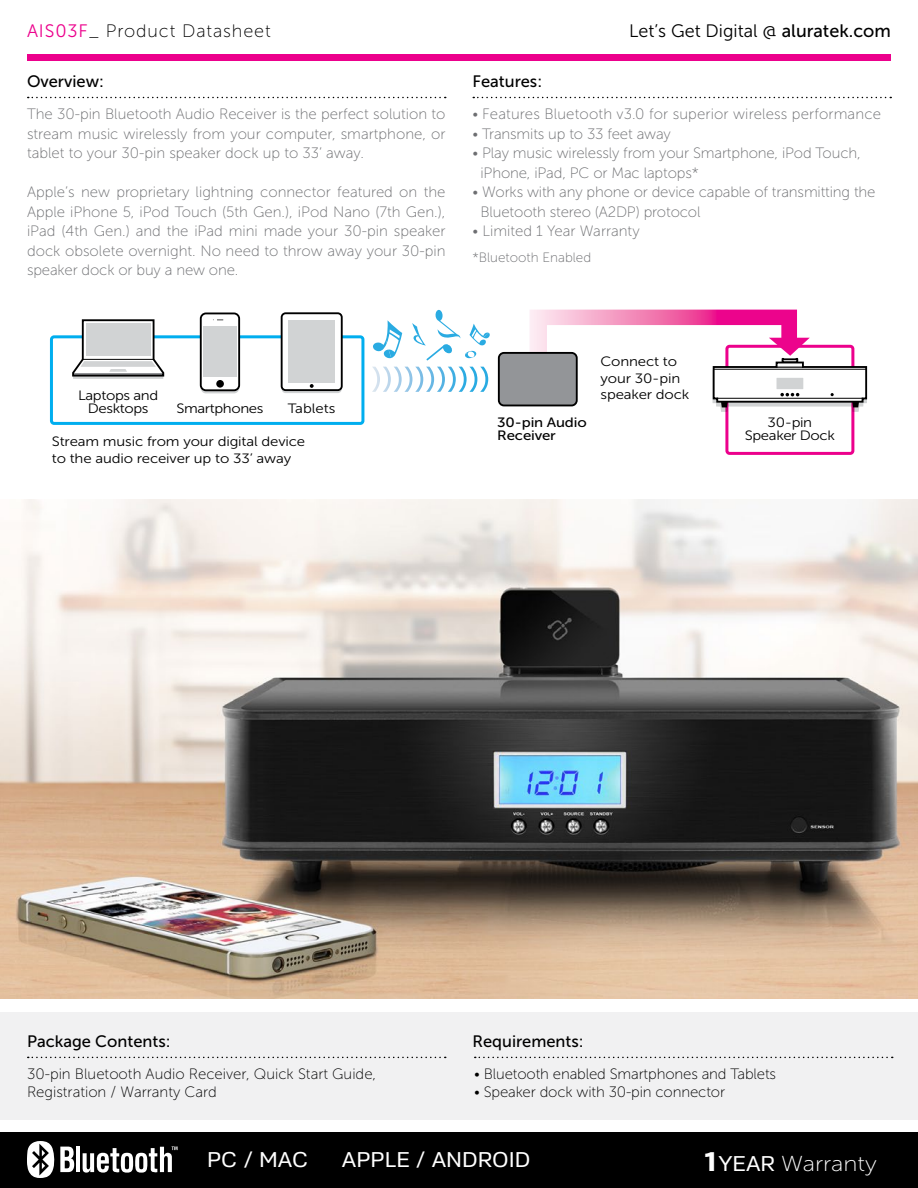
<style>
.page{position:relative;width:918px;height:1188px;background:#fff}
.page>*{position:absolute;margin:0;border:0;box-sizing:border-box;transform-origin:0 0}
.t1{font:21.6px "Crique Grotesk";color:#fff;scale:1.11 1}
.t2{font:21.6px "Museo Sans 100";color:#fff;scale:1.11 1}
.t3{font:18px "Museo Sans 300";color:#000}
.t4{font:18px "Museo Sans 100";letter-spacing:.05em;color:#000}
.t5{font:16.5px "Museo Sans 500";color:#000}
.t6{font:15px/19.5px "Museo Sans 100";letter-spacing:-.01em;color:#6d6e71}
.t7{font:15px/18px "Museo Sans 100";letter-spacing:-.01em;color:#000}
.t8{font:15px "Museo Sans 100";letter-spacing:.01em;color:#6d6e71}
.t9{font:13.5px/16.5px "Museo Sans 300";letter-spacing:-.01em;color:#000;text-align:center;scale:1.11 1}
.t10{font:13.5px/13.5px "Museo Sans 500";letter-spacing:-.01em;color:#000;scale:1.11 1}
.t11{font:13.5px "Museo Sans 100";color:#6d6e71}
.s1{font-family:"Museo Sans 300";color:#ec008c}
.s2{font-family:"Museo Sans 500"}
.s3{font-family:"Crique Grotesk";font-weight:700;font-size:28.35px}
.s4{font-family:"Crique Grotesk"}
</style>
<div class="page">
<div style="left:0;top:1132px;width:918px;height:56px;background:#000"></div>
<div style="left:0;top:1012px;width:918px;height:108px;background:#f1f1f2"></div>
<svg style="left:28px;top:1057px;width:418px;height:1px"></svg>
<svg style="left:475px;top:1057px;width:418px;height:1px"></svg>
<hr style="left:76px;top:1147px;width:4px;height:25px;background:#fff">
<svg style="left:83px;top:1146px;width:95px;height:27px"></svg>
<svg style="left:27px;top:1141px;width:47px;height:37px"></svg>
<svg style="left:28px;top:97px;width:418px;height:1px"></svg>
<svg style="left:473px;top:97px;width:418px;height:1px"></svg>
<img style="left:0;top:500px;width:918px;height:499px">
<div style="left:725px;top:345px;width:129px;height:110px;border:3px solid #ec008c;border-radius:3px"></div>
<div style="left:50px;top:335px;width:314px;height:90px;border:3px solid #00aeef;border-radius:3px"></div>
<svg style="left:529px;top:310px;width:339px;height:102px"></svg>
<svg style="left:373px;top:320px;width:29px;height:38px"></svg>
<svg style="left:412px;top:310px;width:78px;height:50px"></svg>
<svg style="left:372px;top:367px;width:116px;height:25px"></svg>
<div style="left:499px;top:353px;width:78px;height:52px;background:#939598;border-radius:5px"></div>
<div style="left:498px;top:352px;width:80px;height:54px;border:2px solid #000;border-radius:5px"></div>
<svg style="left:71px;top:319px;width:94px;height:60px"></svg>
<svg style="left:201px;top:317px;width:38px;height:76px"></svg>
<div style="left:201px;top:313px;width:38px;height:77px;background:#fff;border-radius:5px"></div>
<div style="left:200px;top:313px;width:40px;height:78px;border:2px solid #000;border-radius:5px"></div>
<div style="left:203px;top:326px;width:34px;height:51px;background:#d1d3d4"></div>
<div style="left:216px;top:380px;width:8px;height:8px;background:#000;border-radius:50%"></div>
<svg style="left:213px;top:319px;width:10px;height:2px"></svg>
<svg style="left:282px;top:316px;width:60px;height:77px"></svg>
<div style="left:282px;top:313px;width:60px;height:77px;background:#fff;border-radius:4px"></div>
<div style="left:281px;top:312px;width:62px;height:79px;border:2px solid #000;border-radius:4px"></div>
<div style="left:288px;top:321px;width:47px;height:62px;background:#d1d3d4"></div>
<svg style="left:310px;top:384px;width:4px;height:4px"></svg>
<div style="left:27px;top:54px;width:864px;height:7px;background:#ec008c"></div>
<p class="t4" style="left:27px;top:21px;width:245px"><span class="s1">AIS03F</span>_ Product Datasheet</p>
<p class="t3" style="left:629px;top:21px;width:263px">Let’s Get Digital @ <span class="s2">aluratek.com</span></p>
<p class="t5" style="left:27px;top:72px;width:78px">Overview:</p>
<p class="t5" style="left:472px;top:72px;width:71px">Features:</p>
<p class="t6" style="left:27px;top:105px;width:420px;text-align:justify">The 30-pin Bluetooth Audio Receiver is the perfect solution to stream music wirelessly from your computer, smartphone, or tablet to your 30-pin speaker dock up to 33’ away.</p>
<p class="t6" style="left:27px;top:183px;width:420px;text-align:justify">Apple’s new proprietary lightning connector featured on the Apple iPhone 5, iPod Touch (5th Gen.), iPod Nano (7th Gen.), iPad (4th Gen.) and the iPad mini made your 30-pin speaker dock obsolete overnight. No need to throw away your 30-pin speaker dock or buy a new one.</p>
<p class="t8" style="left:472px;top:106px;width:410px">• Features Bluetooth v3.0 for superior wireless performance</p>
<p class="t6" style="left:472px;top:124px;width:200px">• Transmits up to 33 feet away</p>
<p class="t6" style="left:481px;top:144px;width:382px;text-indent:-8px">• Play music wirelessly from your Smartphone, iPod Touch, iPhone, iPad, PC or Mac laptops*</p>
<p class="t6" style="left:481px;top:183px;width:397px;text-indent:-8px">• Works with any phone or device capable of transmitting the<br>Bluetooth stereo (A2DP) protocol</p>
<p class="t6" style="left:472px;top:222px;width:169px">• Limited 1 Year Warranty</p>
<p class="t11" style="left:472px;top:250px;width:120px">*Bluetooth Enabled</p>
<p class="t9" style="left:78px;top:388px;width:74px;line-height:13.5px">Laptops and<br>Desktops</p>
<p class="t9" style="left:176px;top:401px;width:80px">Smartphones</p>
<p class="t9" style="left:288px;top:401px;width:45px">Tablets</p>
<p class="t9" style="left:52px;top:433px;width:230px;text-align:left">Stream music from your digital device to the audio receiver up to 33’ away</p>
<p class="t10" style="left:497px;top:416px;width:82px">30-pin Audio<br>Receiver</p>
<p class="t9" style="left:601px;top:354px;width:82px;text-align:left">Connect to your 30-pin speaker dock</p>
<p class="t9" style="left:745px;top:416px;width:83px;line-height:13.5px">30-pin<br>Speaker Dock</p>
<p class="t5" style="left:27px;top:1032px;width:145px">Package Contents:</p>
<p class="t5" style="left:472px;top:1032px;width:113px">Requirements:</p>
<p class="t7" style="left:27px;top:1065px;width:351px">30-pin Bluetooth Audio Receiver, Quick Start Guide,<br>Registration / Warranty Card</p>
<p class="t7" style="left:474px;top:1065px;width:304px">• Bluetooth enabled Smartphones and Tablets</p>
<p class="t7" style="left:474px;top:1083px;width:253px">• Speaker dock with 30-pin connector</p>
<h1 class="t1" style="left:207px;top:1148px;width:93px">PC / MAC</h1>
<h1 class="t1" style="left:342px;top:1148px;width:172px">APPLE / ANDROID</h1>
<h1 class="t2" style="left:704px;top:1152px;width:157px"><span class="s3">1</span><span class="s4">YEAR</span> Warranty</h1>
</div>
